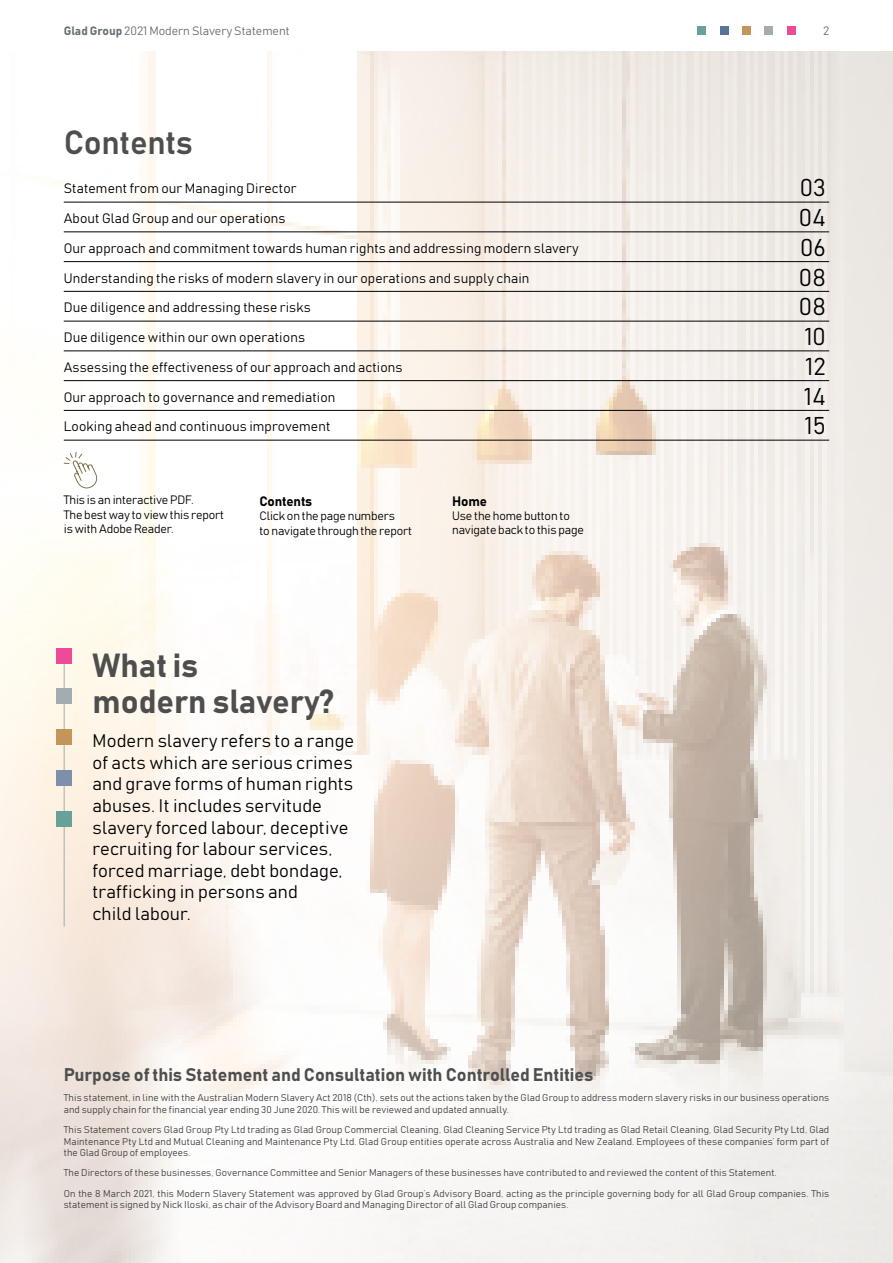
<style>
.page{position:relative;width:893px;height:1263px;background:#fff}
.page>*{position:absolute;margin:0;border:0;box-sizing:border-box;transform-origin:0 0}
.t1{font:33px/36px "Bahnschrift";color:#4f4e4e}
.t2{font:24px "Bahnschrift";letter-spacing:.01em;color:#000}
.t3{font:18px/21.6px "Bahnschrift";letter-spacing:.01em;color:#000}
.t4{font:18px "Bahnschrift";color:#4f4e4e}
.t5{font:13.5px "Bahnschrift";letter-spacing:.01em;color:#000}
.t6{font:13.5px "Bahnschrift";letter-spacing:-.01em;color:#000}
.t7{font:12px/14.4px "Bahnschrift";letter-spacing:-.01em;color:#000}
.t8{font:12px "Bahnschrift";color:#686d70}
.t9{font:9.75px/11.7px "Bahnschrift";letter-spacing:.01em;color:#414042}
</style>
<div class="page">
<div style="left:742px;top:26px;width:9px;height:9px;background:#c39558"></div>
<div style="left:764px;top:26px;width:9px;height:9px;background:#a3acb0"></div>
<div style="left:787px;top:26px;width:9px;height:9px;background:#ee4a98"></div>
<div style="left:697px;top:26px;width:9px;height:9px;background:#68a09a"></div>
<div style="left:720px;top:26px;width:8px;height:9px;background:#577597"></div>
<img style="left:0;top:51px;width:893px;height:1212px">
<hr style="left:64px;top:202px;width:765px;height:1px;background:#000">
<hr style="left:64px;top:232px;width:765px;height:1px;background:#000">
<hr style="left:64px;top:261px;width:765px;height:1px;background:#000">
<hr style="left:64px;top:291px;width:765px;height:1px;background:#000">
<hr style="left:64px;top:321px;width:765px;height:1px;background:#000">
<hr style="left:64px;top:351px;width:765px;height:1px;background:#000">
<hr style="left:64px;top:380px;width:765px;height:1px;background:#000">
<hr style="left:64px;top:410px;width:765px;height:1px;background:#000">
<hr style="left:64px;top:440px;width:765px;height:1px;background:#000">
<hr style="left:64px;top:651px;width:1px;height:276px;background:#a3acb0">
<div style="left:56px;top:729px;width:16px;height:16px;background:#c39558"></div>
<div style="left:56px;top:688px;width:16px;height:16px;background:#a3acb0"></div>
<div style="left:56px;top:648px;width:16px;height:16px;background:#ee4a98"></div>
<div style="left:56px;top:811px;width:16px;height:15px;background:#68a09a"></div>
<div style="left:56px;top:770px;width:16px;height:16px;background:#7d8fab"></div>
<svg style="left:63px;top:451px;width:36px;height:39px"></svg>
<p class="t8" style="left:64px;top:23px;width:227px">Glad Group 2021 Modern Slavery Statement</p>
<p class="t8" style="left:823px;top:23px;width:8px">2</p>
<h1 class="t1" style="left:64px;top:124px;width:131px">Contents</h1>
<h3 class="t5" style="left:64px;top:180px;width:234px">Statement from our Managing Director</h3>
<h2 class="t2" style="left:800px;top:173px;width:28px">03</h2>
<h3 class="t5" style="left:64px;top:210px;width:223px">About Glad Group and our operations</h3>
<h2 class="t2" style="left:799px;top:203px;width:29px">04</h2>
<h3 class="t5" style="left:64px;top:240px;width:516px">Our approach and commitment towards human rights and addressing modern slavery</h3>
<h2 class="t2" style="left:800px;top:232px;width:27px">06</h2>
<h3 class="t5" style="left:64px;top:269px;width:467px">Understanding the risks of modern slavery in our operations and supply chain</h3>
<h2 class="t2" style="left:799px;top:262px;width:28px">08</h2>
<h3 class="t5" style="left:64px;top:299px;width:248px">Due diligence and addressing these risks</h3>
<h2 class="t2" style="left:799px;top:292px;width:28px">08</h2>
<h3 class="t5" style="left:64px;top:329px;width:243px">Due diligence within our own operations</h3>
<h2 class="t2" style="left:804px;top:322px;width:23px">10</h2>
<h3 class="t5" style="left:64px;top:359px;width:340px">Assessing the effectiveness of our approach and actions</h3>
<h2 class="t2" style="left:805px;top:351px;width:22px">12</h2>
<h3 class="t5" style="left:64px;top:388px;width:273px">Our approach to governance and remediation</h3>
<h2 class="t2" style="left:804px;top:381px;width:23px">14</h2>
<h3 class="t5" style="left:64px;top:418px;width:268px">Looking ahead and continuous improvement</h3>
<h2 class="t2" style="left:804px;top:411px;width:23px">15</h2>
<p class="t7" style="left:64px;top:493px;width:162px">This is an interactive PDF.<br>The best way to view this report is with Adobe Reader.</p>
<h3 class="t5" style="left:452px;top:492px;width:36px">Home</h3>
<h3 class="t6" style="left:259px;top:493px;width:54px">Contents</h3>
<p class="t7" style="left:259px;top:509px;width:154px">Click on the page numbers<br>to navigate through the report</p>
<p class="t7" style="left:452px;top:508px;width:133px">Use the home button to navigate back to this page</p>
<h1 class="t1" style="left:93px;top:647px;width:243px">What is<br>modern slavery?</h1>
<p class="t3" style="left:93px;top:730px;width:263px">Modern slavery refers to a range of acts which are serious crimes and grave forms of human rights abuses. It includes servitude slavery forced labour, deceptive recruiting for labour services, forced marriage, debt bondage, trafficking in persons and<br>child labour.</p>
<h3 class="t4" style="left:64px;top:1063px;width:531px">Purpose of this Statement and Consultation with Controlled Entities</h3>
<p class="t9" style="left:64px;top:1091px;width:767px">This statement, in line with the Australian Modern Slavery Act 2018 (Cth), sets out the actions taken by the Glad Group to address modern slavery risks in our business operations and supply chain for the financial year ending 30 June 2020. This will be reviewed and updated annually.</p>
<p class="t9" style="left:64px;top:1123px;width:767px;text-align:justify">This Statement covers Glad Group Pty Ltd trading as Glad Group Commercial Cleaning, Glad Cleaning Service Pty Ltd trading as Glad Retail Cleaning, Glad Security Pty Ltd, Glad Maintenance Pty Ltd and Mutual Cleaning and Maintenance Pty Ltd. Glad Group entities operate across Australia and New Zealand. Employees of these companies’ form part of the Glad Group of employees.</p>
<p class="t9" style="left:64px;top:1163px;width:767px;line-height:20.2px">The Directors of these businesses, Governance Committee and Senior Managers of these businesses have contributed to and reviewed the content of this Statement.<br>On the 8 March 2021, this Modern Slavery Statement was approved by Glad Group’s Advisory Board, acting as the principle governing body for all Glad Group companies. This</p>
<p class="t9" style="left:64px;top:1199px;width:506px">statement is signed by Nick Iloski, as chair of the Advisory Board and Managing Director of all Glad Group companies.</p>
</div>
